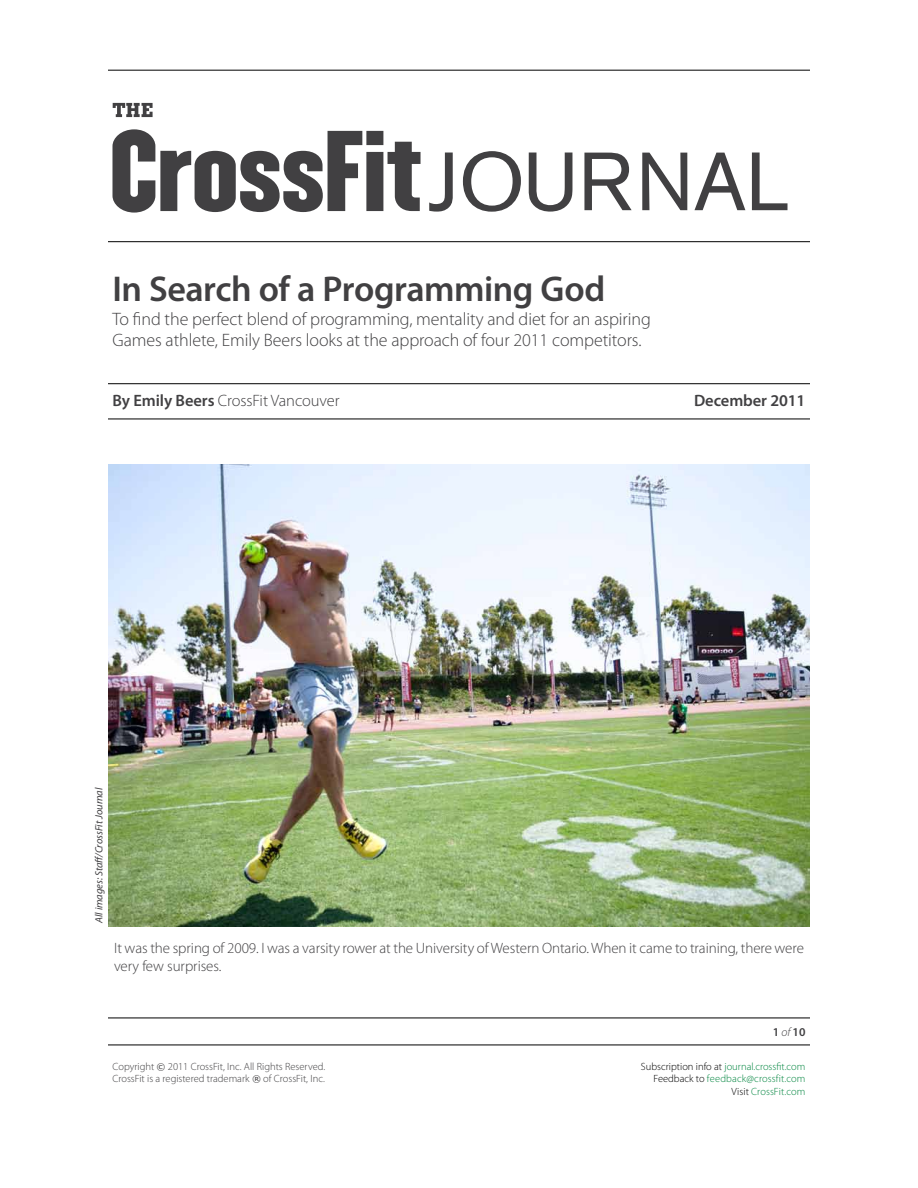
<style>
.page{position:relative;width:918px;height:1188px;background:#fff}
.page>*{position:absolute;margin:0;border:0;box-sizing:border-box;transform-origin:0 0}
.t1{font:600 36px "Myriad Pro";letter-spacing:-.015em;color:#414042}
.t2{font:300 18px/21px "Myriad Pro";letter-spacing:-.005em;color:#414042}
.t3{font:300 16.5px "Myriad Pro";letter-spacing:-.005em;color:#414042}
.t4{font:600 16.5px "Myriad Pro";letter-spacing:-.005em;color:#414042}
.t5{font:300 15px/18px "Myriad Pro";letter-spacing:-.005em;color:#414042}
.t6{font:600 12px "Myriad Pro";color:#414042}
.t7{font:300 10.5px/12.6px "Myriad Pro";color:#414042}
.t8{font:300 10.5px/12.6px "Myriad Pro";color:#00853f;text-align:right}
.t9{font:italic 10.5px "Myriad Pro";letter-spacing:-.005em;color:#414042}
.s1{font-weight:600}
.s2{font-weight:300;font-style:italic}
.s3{font-family:"Verdana";font-weight:400;font-size:9px}
.s4{color:#000}
</style>
<div class="page">
<hr style="left:108px;top:1018px;width:702px;height:1px;background:#000">
<hr style="left:108px;top:1045px;width:702px;height:1px;background:#000">
<svg style="left:112px;top:129px;width:309px;height:84px"></svg>
<svg style="left:113px;top:103px;width:40px;height:14px"></svg>
<svg style="left:429px;top:153px;width:24px;height:59px"></svg>
<svg style="left:463px;top:151px;width:58px;height:61px"></svg>
<svg style="left:529px;top:153px;width:43px;height:59px"></svg>
<svg style="left:584px;top:153px;width:48px;height:57px"></svg>
<svg style="left:642px;top:153px;width:45px;height:57px"></svg>
<svg style="left:695px;top:153px;width:50px;height:57px"></svg>
<svg style="left:752px;top:153px;width:36px;height:57px"></svg>
<hr style="left:108px;top:383px;width:702px;height:1px;background:#000">
<hr style="left:108px;top:419px;width:702px;height:1px;background:#000">
<hr style="left:108px;top:241px;width:702px;height:1px;background:#000">
<hr style="left:108px;top:70px;width:702px;height:1px;background:#000">
<img style="left:108px;top:465px;width:702px;height:462px">
<h1 class="t1" style="left:112px;top:269px;width:494px">In Search of a Programming God</h1>
<p class="t2" style="left:112px;top:309px;width:540px">To find the perfect blend of programming, mentality and diet for an aspiring<br>Games athlete, Emily Beers looks at the approach of four 2011 competitors.</p>
<p class="t3" style="left:112px;top:392px;width:229px"><span class="s1">By Emily Beers</span> CrossFit Vancouver</p>
<p class="t4" style="left:694px;top:392px;width:113px">December 2011</p>
<p class="t9" style="left:93px;top:923px;width:137px;rotate:-90deg">All images: Staff/CrossFit Journal</p>
<p class="t5" style="left:114px;top:939px;width:691px">It was the spring of 2009. I was a varsity rower at the University of Western Ontario. When it came to training, there were very few surprises.</p>
<p class="t6" style="left:773px;top:1025px;width:34px">1 <span class="s2">of</span> 10</p>
<p class="t7" style="left:112px;top:1060px;width:214px">Copyright <span class="s3">©</span> 2011 CrossFit, Inc. All Rights Reserved.<br>CrossFit is a registered trademark <span class="s3">®</span> of CrossFit, Inc.</p>
<p class="t8" style="left:641px;top:1060px;width:166px"><span class="s4">Subscription info at</span> journal.crossfit.com<br><span class="s4">Feedback to</span> feedback@crossfit.com<br><span class="s4">Visit</span> CrossFit.com</p>
</div>
